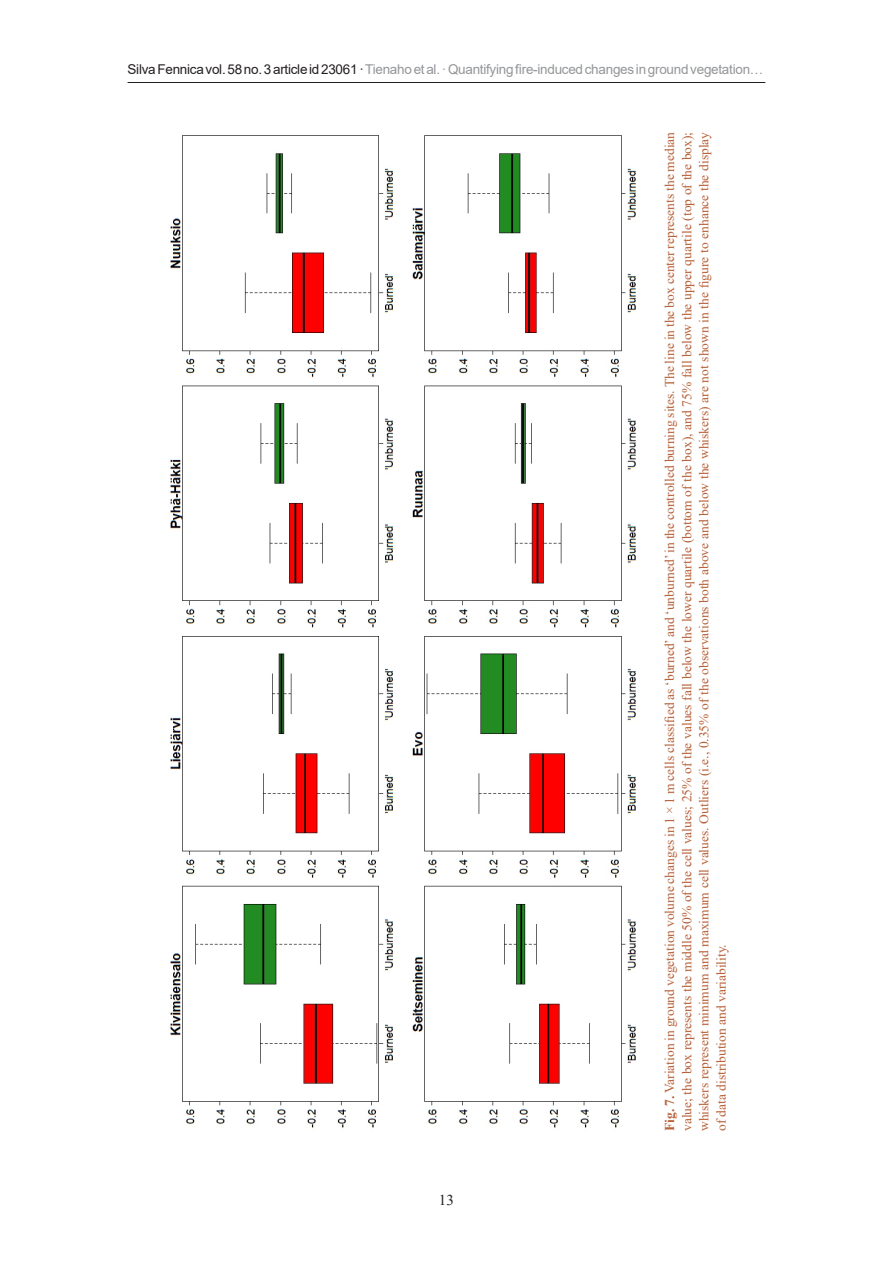
<style>
.page{position:relative;width:893px;height:1263px;background:#fff}
.page>*{position:absolute;margin:0;border:0;box-sizing:border-box;transform-origin:0 0}
.t1{font:15px "Times New Roman";color:#231f20}
.fig-caption{font:13.5px/17.2px "Times New Roman";color:#b7623a;text-align:justify}
.t2{font:13.5px "Arial";letter-spacing:-.02em;color:#939598}
.s1{color:#231f20}
.s2{font-weight:700}
</style>
<div class="page">
<hr style="left:128px;top:82px;width:637px;height:1px;background:#231f20">
<img style="left:170px;top:135px;width:466px;height:994px">
<p class="t2" style="left:128px;top:60px;width:637px"><span class="s1">Silva Fennica vol. 58 no. 3 article id 23061 ·</span> Tienaho et al. · Quantifying fire-induced changes in ground vegetation…</p>
<p class="t1" style="left:439px;top:1190px;width:16px">13</p>
<p class="fig-caption" style="left:660px;top:1131px;width:1001px;rotate:-90deg"><span class="s2">Fig. 7.</span> Variation in ground vegetation volume changes in 1 × 1 m cells classified as ‘burned’ and ‘unburned’ in the controlled burning sites. The line in the box center represents the median value; the box represents the middle 50% of the cell values; 25% of the values fall below the lower quartile (bottom of the box), and 75% fall below the upper quartile (top of the box); whiskers represent minimum and maximum cell values. Outliers (i.e., 0.35% of the observations both above and below the whiskers) are not shown in the figure to enhance the display of data distribution and variability.</p>
</div>
